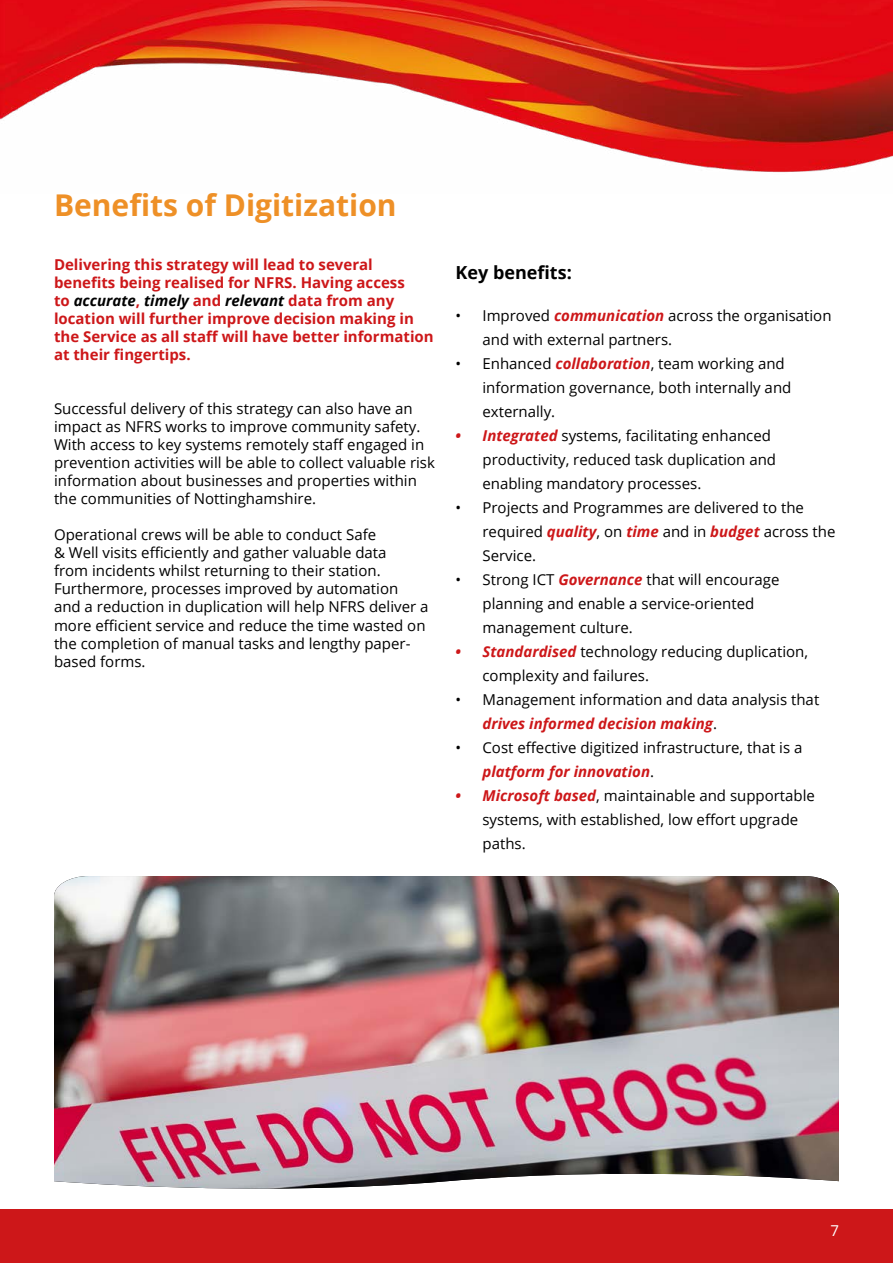
<style>
.page{position:relative;width:893px;height:1263px;background:#fff}
.page>*{position:absolute;margin:0;border:0;box-sizing:border-box;transform-origin:0 0}
.Header1{font:700 30px "Open Sans";color:#ee9027}
.t1{font:700 18px "Open Sans";color:#000}
.t2{font:15px/24px "Open Sans";color:#000}
.t3{font:700 15px/18px "Open Sans";color:#cd1719}
.t4{font:15px "Open Sans";color:#fff}
.s1{font-style:italic;color:#000}
.s2{font-weight:700;font-style:italic;color:#cd1719}
</style>
<div class="page">
<img style="left:0;top:0;width:893px;height:173px">
<div style="left:0;top:1209px;width:893px;height:54px;background:#cd1719"></div>
<img style="left:54px;top:876px;width:785px;height:313px">
<p class="Header1" style="left:54px;top:184px;width:344px">Benefits of Digitization</p>
<p class="t3" style="left:54px;top:256px;width:381px">Delivering this strategy will lead to several benefits being realised for NFRS. Having access<br>to <span class="s1">accurate</span>, <span class="s1">timely</span> and <span class="s1">relevant</span> data from any location will further improve decision making in the Service as all staff will have better information at their fingertips.</p>
<p class="t2" style="left:54px;top:400px;width:382px;line-height:18px">Successful delivery of this strategy can also have an impact as NFRS works to improve community safety.<br>With access to key systems remotely staff engaged in prevention activities will be able to collect valuable risk information about businesses and properties within the communities of Nottinghamshire.</p>
<p class="t2" style="left:54px;top:526px;width:376px;line-height:18px">Operational crews will be able to conduct Safe<br>&amp; Well visits efficiently and gather valuable data<br>from incidents whilst returning to their station.<br>Furthermore, processes improved by automation and a reduction in duplication will help NFRS deliver a more efficient service and reduce the time wasted on the completion of manual tasks and lengthy paper&shy;based forms.</p>
<p class="t1" style="left:455px;top:260px;width:118px">Key benefits:</p>
<p class="t2" style="left:482px;top:303px;width:351px;text-indent:-27px">• Improved <span class="s2">communication</span> across the organisation and with external partners.</p>
<p class="t2" style="left:482px;top:351px;width:310px;text-indent:-27px">• Enhanced <span class="s2">collaboration</span>, team working and information governance, both internally and externally.</p>
<p class="t2" style="left:482px;top:423px;width:295px;text-indent:-27px"><span class="s2">• Integrated</span> systems, facilitating enhanced productivity, reduced task duplication and enabling mandatory processes.</p>
<p class="t2" style="left:482px;top:495px;width:355px;text-indent:-27px">• Projects and Programmes are delivered to the required <span class="s2">quality</span>, on <span class="s2">time</span> and in <span class="s2">budget</span> across the<br>Service.</p>
<p class="t2" style="left:482px;top:567px;width:299px;text-indent:-27px">• Strong ICT <span class="s2">Governance</span> that will encourage planning and enable a service-oriented management culture.</p>
<p class="t2" style="left:482px;top:639px;width:327px;text-indent:-27px"><span class="s2">• Standardised</span> technology reducing duplication, complexity and failures.</p>
<p class="t2" style="left:482px;top:687px;width:338px;text-indent:-27px">• Management information and data analysis that <span class="s2">drives informed decision making</span>.</p>
<p class="t2" style="left:482px;top:735px;width:321px;text-indent:-27px">• Cost effective digitized infrastructure, that is a <span class="s2">platform for innovation</span>.</p>
<p class="t2" style="left:482px;top:783px;width:334px;text-indent:-27px"><span class="s2">• Microsoft based</span>, maintainable and supportable systems, with established, low effort upgrade paths.</p>
<p class="t4" style="left:830px;top:1220px;width:10px">7</p>
</div>
